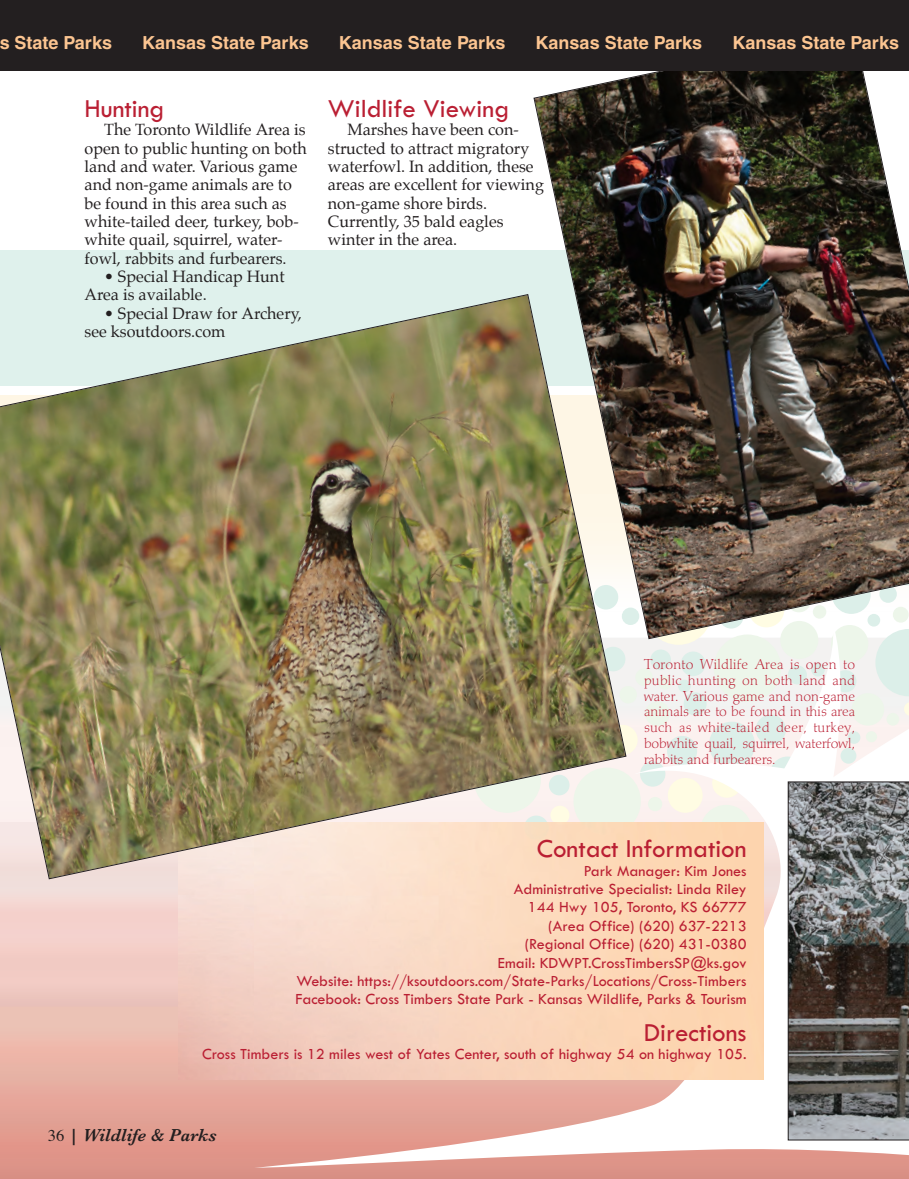
<style>
.page{position:relative;width:909px;height:1179px;background:#fff}
.page>*{position:absolute;margin:0;border:0;box-sizing:border-box;transform-origin:0 0}
.t1{font:27px "Tw Cen";color:#ba1f33}
.t2{font:700 18px "Helvetica";color:#fcc591}
.t3{font:italic 600 18px "Baskerville";color:#231f20}
.t4{font:16.2px/18.3px "Palatino";color:#231f20}
.t5{font:16.2px/18.3px "Tw Cen";color:#ba1f33;text-align:right}
.t6{font:15px/15.8px "Palton Light DTC";color:#ba1f33;text-align:justify}
.s1{font-family:"Times";font-weight:400;font-style:normal;font-size:16.5px}
</style>
<div class="page">
<div style="left:0;top:250px;width:909px;height:136px;background:#dff1ec"></div>
<svg style="left:254px;top:639px;width:655px;height:535px"></svg>
<img style="left:533px;top:70px;width:376px;height:569px">
<img style="left:179px;top:822px;width:584px;height:257px">
<svg style="left:788px;top:781px;width:121px;height:359px;background:#646361"></svg>
<img style="left:0;top:294px;width:627px;height:585px">
<div style="left:0;top:0;width:909px;height:70px;background:#231f20"></div>
<p class="t2" style="left:0;top:36px;width:114px">s State Parks</p>
<p class="t2" style="left:142px;top:36px;width:168px">Kansas State Parks</p>
<p class="t2" style="left:339px;top:36px;width:168px">Kansas State Parks</p>
<p class="t2" style="left:535px;top:36px;width:168px">Kansas State Parks</p>
<p class="t2" style="left:732px;top:36px;width:168px">Kansas State Parks</p>
<p class="t1" style="left:85px;top:100px;width:81px">Hunting</p>
<p class="t4" style="left:85px;top:122px;width:224px;text-indent:19px">The Toronto Wildlife Area is open to public hunting on both land and water. Various game and non-game animals are to be found in this area such as white-tailed deer, turkey, bob&shy;white quail, squirrel, water&shy;fowl, rabbits and furbearers.</p>
<p class="t4" style="left:85px;top:268px;width:201px;text-indent:19px">• Special Handicap Hunt<br>Area is available.</p>
<p class="t4" style="left:85px;top:305px;width:219px;text-indent:19px">• Special Draw for Archery, see ksoutdoors.com</p>
<p class="t1" style="left:328px;top:100px;width:183px">Wildlife Viewing</p>
<p class="t4" style="left:328px;top:122px;width:217px;text-indent:19px">Marshes have been con&shy;structed to attract migratory waterfowl. In addition, these areas are excellent for viewing non-game shore birds.<br>Currently, 35 bald eagles winter in the area.</p>
<p class="t6" style="left:644px;top:658px;width:213px">Toronto Wildlife Area is open to public hunting on both land and water. Various game and non-game animals are to be found in this area such as white-tailed deer, turkey, bobwhite quail, squirrel, waterfowl, rabbits and furbearers.</p>
<p class="t1" style="left:537px;top:840px;width:211px">Contact Information</p>
<p class="t5" style="left:296px;top:863px;width:452px">Park Manager: Kim Jones<br>Administrative Specialist: Linda Riley<br>144 Hwy 105, Toronto, KS 66777<br>(Area Office) (620) 637-2213<br>(Regional Office) (620) 431-0380<br>Email: KDWPT.CrossTimbersSP@ks.gov<br>Website: https://ksoutdoors.com/State-Parks/Locations/Cross-Timbers Facebook: Cross Timbers State Park - Kansas Wildlife, Parks &amp; Tourism</p>
<p class="t1" style="left:644px;top:1024px;width:104px">Directions</p>
<p class="t5" style="left:202px;top:1046px;width:546px">Cross Timbers is 12 miles west of Yates Center, south of highway 54 on highway 105.</p>
<p class="t3" style="left:48px;top:1124px;width:170px"><span class="s1">36</span> | Wildlife &amp; Parks</p>
</div>
